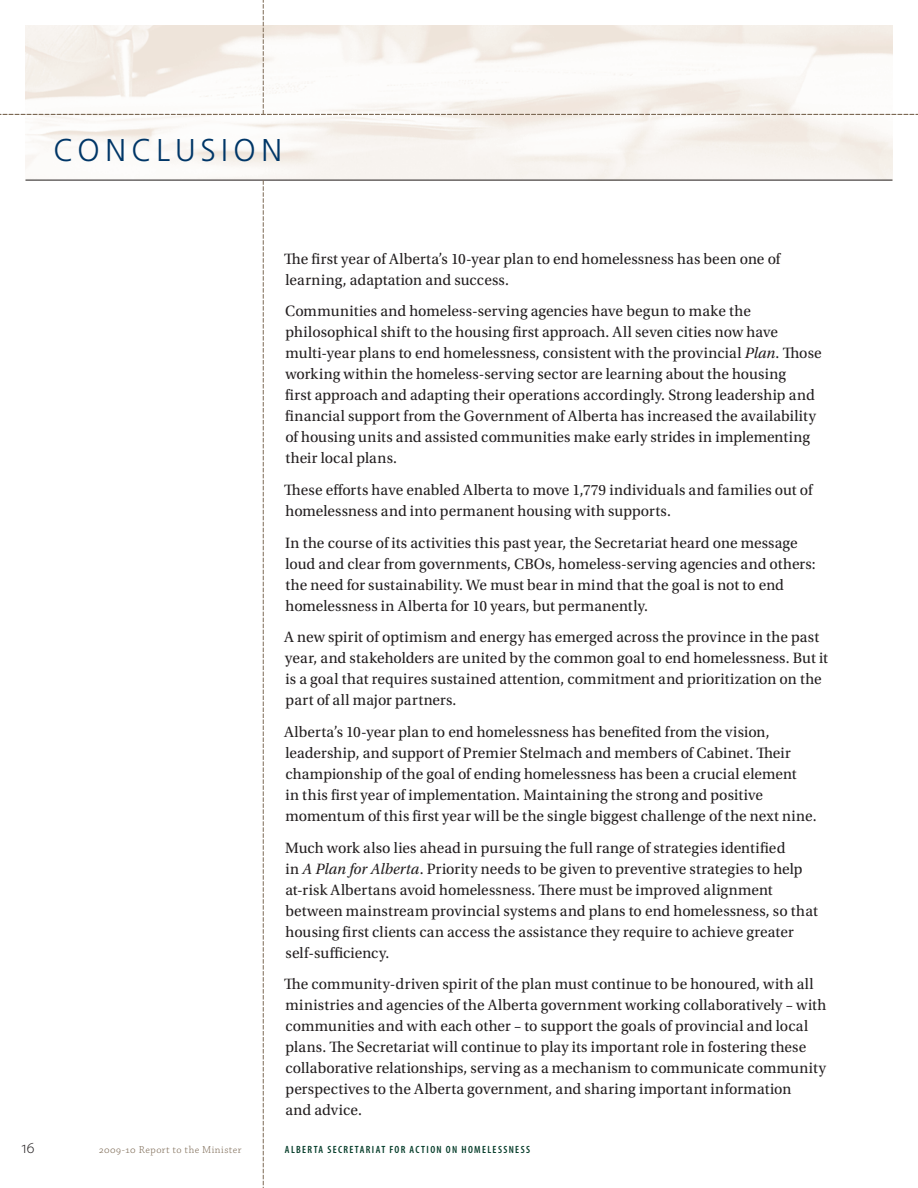
<style>
.page{position:relative;width:918px;height:1188px;background:#fff}
.page>*{position:absolute;margin:0;border:0;box-sizing:border-box;transform-origin:0 0}
._1_section_head{font:300 31.5px "Frutiger";letter-spacing:.17em;color:#003667}
.t1{font:300 16.95px "Myriad Pro";color:#231f20}
.main_text{font:15.75px/21px "Utopia Std";letter-spacing:.005em;color:#231f20}
.t2{font:600 condensed 10.5px "Myriad Pro";letter-spacing:.13em;color:#073e2b}
.t3{font:300 10.5px "Chaparral Pro";letter-spacing:.05em;color:#7c6954}
.s1{font-style:italic}
</style>
<div class="page">
<hr style="left:26px;top:180px;width:866px;height:1px;background:#231f20">
<svg style="left:263px;top:180px;width:1px;height:1008px"></svg>
<svg style="left:0;top:0;width:918px;height:115px"></svg>
<p class="_1_section_head" style="left:54px;top:132px;width:230px">CONCLUSION</p>
<p class="main_text" style="left:284px;top:248px;width:498px">The first year of Alberta’s 10‑year plan to end homelessness has been one of learning, adaptation and success.</p>
<p class="main_text" style="left:285px;top:301px;width:538px">Communities and homeless‑serving agencies have begun to make the philosophical shift to the housing first approach. All seven cities now have multi‑year plans to end homelessness, consistent with the provincial <span class="s1">Plan</span>. Those working within the homeless‑serving sector are learning about the housing<br>first approach and adapting their operations accordingly. Strong leadership and financial support from the Government of Alberta has increased the availability of housing units and assisted communities make early strides in implementing their local plans.</p>
<p class="main_text" style="left:284px;top:480px;width:530px">These efforts have enabled Alberta to move 1,779 individuals and families out of homelessness and into permanent housing with supports.</p>
<p class="main_text" style="left:285px;top:532px;width:532px">In the course of its activities this past year, the Secretariat heard one message loud and clear from governments, CBOs, homeless‑serving agencies and others: the need for sustainability. We must bear in mind that the goal is not to end homelessness in Alberta for 10 years, but permanently.</p>
<p class="main_text" style="left:284px;top:627px;width:545px">A new spirit of optimism and energy has emerged across the province in the past year, and stakeholders are united by the common goal to end homelessness. But it is a goal that requires sustained attention, commitment and prioritization on the part of all major partners.</p>
<p class="main_text" style="left:284px;top:722px;width:534px">Alberta’s 10‑year plan to end homelessness has benefited from the vision, leadership, and support of Premier Stelmach and members of Cabinet. Their championship of the goal of ending homelessness has been a crucial element<br>in this first year of implementation. Maintaining the strong and positive momentum of this first year will be the single biggest challenge of the next nine.</p>
<p class="main_text" style="left:285px;top:837px;width:534px">Much work also lies ahead in pursuing the full range of strategies identified<br>in <span class="s1">A Plan for Alberta</span>. Priority needs to be given to preventive strategies to help at‑risk Albertans avoid homelessness. There must be improved alignment between mainstream provincial systems and plans to end homelessness, so that housing first clients can access the assistance they require to achieve greater self‑sufficiency.</p>
<p class="main_text" style="left:284px;top:974px;width:544px">The community‑driven spirit of the plan must continue to be honoured, with all ministries and agencies of the Alberta government working collaboratively – with communities and with each other – to support the goals of provincial and local plans. The Secretariat will continue to play its important role in fostering these collaborative relationships, serving as a mechanism to communicate community perspectives to the Alberta government, and sharing important information<br>and advice.</p>
<p class="t1" style="left:22px;top:1138px;width:15px">16</p>
<p class="t3" style="left:99px;top:1144px;width:144px">2009-10 Report to the Minister</p>
<p class="t2" style="left:285px;top:1143px;width:247px">ALBERTA SECRETARIAT FOR ACTION ON HOMELESSNESS</p>
</div>
